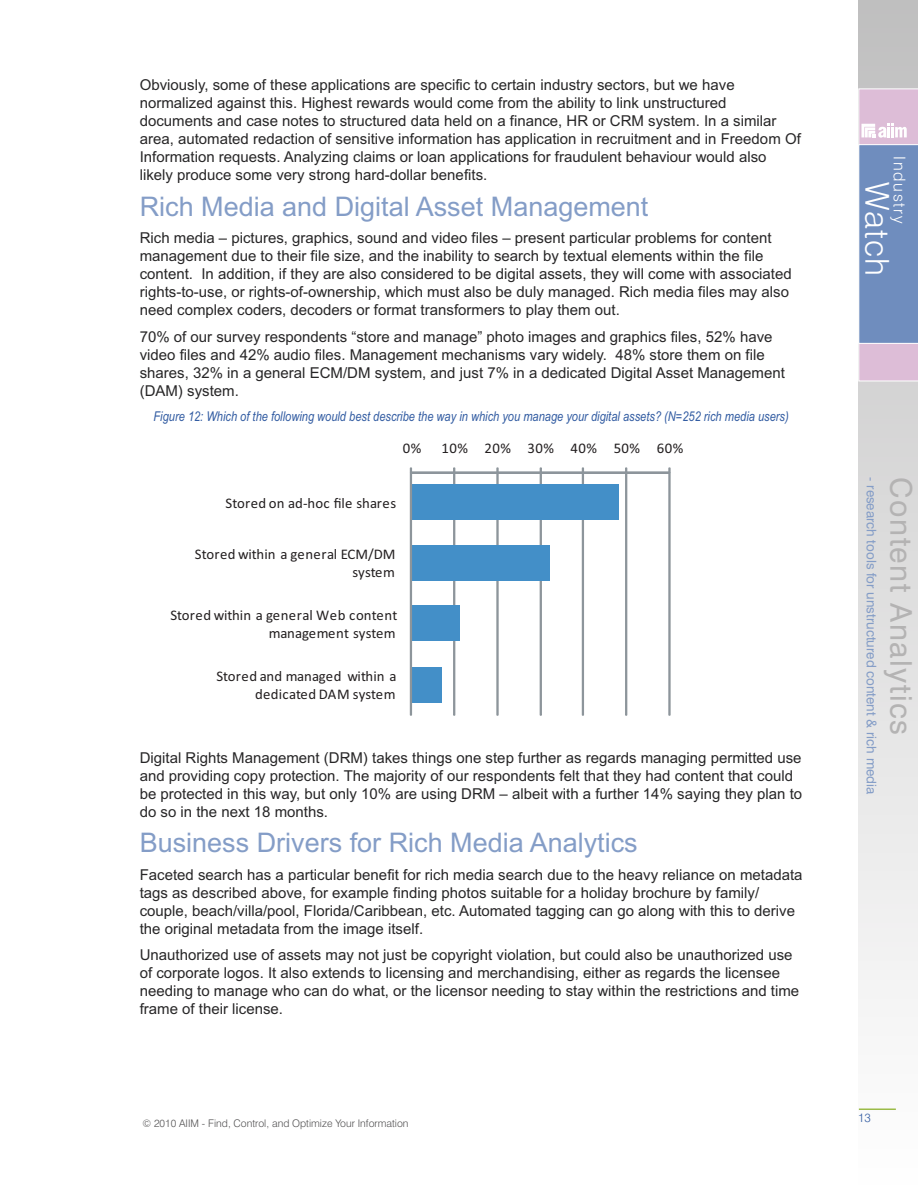
<style>
.page{position:relative;width:918px;height:1188px;background:#fff}
.page>*{position:absolute;margin:0;border:0;box-sizing:border-box;transform-origin:0 0}
.t1{font:300 33px "Swiss 721 BT";letter-spacing:.04em;color:#fff}
.t2{font:29.85px "Swiss 721 BT";letter-spacing:.05em;color:#b4b3b3}
.t3{font:27px "Arial";color:#849dc7}
.t4{font:300 16.2px "Swiss 721 BT";letter-spacing:.1em;color:#fff}
.t5{font:15px/18px "Arial";color:#272627}
.t6{font:14.7px/18.1px "Calibri";letter-spacing:.01em;color:#231f20;text-align:right}
.t7{font:14.7px "Calibri";letter-spacing:.03em;color:#231f20}
.t8{font:italic 13.5px "Arial Narrow";color:#325ca2}
.t9{font:13.35px "Swiss 721 BT";color:#849dc7}
.t10{font:300 12px "Swiss 721 BT";color:#325ca2}
.t11{font:300 10.5px "Swiss 721 BT";color:#525152}
</style>
<div class="page">
<svg style="left:859px;top:0;width:59px;height:999px"></svg>
<svg style="left:858px;top:88px;width:60px;height:293px;background:#9aa4ca"></svg>
<hr style="left:859px;top:1108px;width:37px;height:2px;background:#9bbb48">
<div style="left:668px;top:472px;width:3px;height:244px;border:1px solid #8d959b"></div>
<div style="left:625px;top:472px;width:2px;height:244px;border:1px solid #8d959b"></div>
<div style="left:582px;top:472px;width:2px;height:244px;border:1px solid #8d959b"></div>
<div style="left:540px;top:472px;width:2px;height:244px;border:1px solid #8d959b"></div>
<div style="left:496px;top:472px;width:3px;height:244px;border:1px solid #8d959b"></div>
<div style="left:453px;top:472px;width:2px;height:244px;border:1px solid #8d959b"></div>
<div style="left:412px;top:484px;width:207px;height:36px;background:#438fc8"></div>
<div style="left:412px;top:546px;width:137px;height:35px;background:#438fc8"></div>
<div style="left:412px;top:606px;width:47px;height:35px;background:#438fc8"></div>
<div style="left:412px;top:667px;width:29px;height:35px;background:#438fc8"></div>
<div style="left:410px;top:471px;width:260px;height:3px;border:1px solid #8d959b"></div>
<svg style="left:668px;top:467px;width:3px;height:6px"></svg>
<svg style="left:625px;top:467px;width:2px;height:6px"></svg>
<svg style="left:582px;top:467px;width:2px;height:6px"></svg>
<svg style="left:540px;top:467px;width:2px;height:6px"></svg>
<svg style="left:496px;top:467px;width:3px;height:6px"></svg>
<svg style="left:453px;top:467px;width:2px;height:6px"></svg>
<div style="left:410px;top:472px;width:2px;height:244px;border:1px solid #8d959b"></div>
<p class="t5" style="left:140px;top:78px;width:663px">Obviously, some of these applications are specific to certain industry sectors, but we have normalized against this. Highest rewards would come from the ability to link unstructured documents and case notes to structured data held on a finance, HR or CRM system. In a similar area, automated redaction of sensitive information has application in recruitment and in Freedom Of Information requests. Analyzing claims or loan applications for fraudulent behaviour would also likely produce some very strong hard-dollar benefits.</p>
<h3 class="t3" style="left:140px;top:196px;width:510px">Rich Media and Digital Asset Management</h3>
<p class="t5" style="left:140px;top:231px;width:653px">Rich media – pictures, graphics, sound and video files – present particular problems for content management due to their file size, and the inability to search by textual elements within the file content. In addition, if they are also considered to be digital assets, they will come with associated rights-to-use, or rights-of-ownership, which must also be duly managed. Rich media files may also need complex coders, decoders or format transformers to play them out.</p>
<p class="t5" style="left:140px;top:329px;width:647px">70% of our survey respondents “store and manage” photo images and graphics files, 52% have video files and 42% audio files. Management mechanisms vary widely. 48% store them on file shares, 32% in a general ECM/DM system, and just 7% in a dedicated Digital Asset Management (DAM) system.</p>
<p class="t8" style="left:154px;top:412px;width:637px">Figure 12: Which of the following would best describe the way in which you manage your digital assets? (N=252 rich media users)</p>
<p class="t6" style="left:403px;top:441px;width:20px">0%</p>
<p class="t7" style="left:441px;top:444px;width:243px">10% 20% 30% 40% 50% 60%</p>
<p class="t6" style="left:226px;top:495px;width:172px">Stored on ad-hoc file shares</p>
<p class="t6" style="left:195px;top:547px;width:202px">Stored within a general ECM/DM system</p>
<p class="t6" style="left:170px;top:607px;width:228px">Stored within a general Web content management system</p>
<p class="t6" style="left:216px;top:668px;width:182px">Stored and managed within a dedicated DAM system</p>
<p class="t5" style="left:140px;top:750px;width:664px">Digital Rights Management (DRM) takes things one step further as regards managing permitted use and providing copy protection. The majority of our respondents felt that they had content that could be protected in this way, but only 10% are using DRM – albeit with a further 14% saying they plan to do so in the next 18 months.</p>
<h3 class="t3" style="left:140px;top:833px;width:500px">Business Drivers for Rich Media Analytics</h3>
<p class="t5" style="left:140px;top:867px;width:664px">Faceted search has a particular benefit for rich media search due to the heavy reliance on metadata tags as described above, for example finding photos suitable for a holiday brochure by family/ couple, beach/villa/pool, Florida/Caribbean, etc. Automated tagging can go along with this to derive the original metadata from the image itself.</p>
<p class="t5" style="left:140px;top:948px;width:661px">Unauthorized use of assets may not just be copyright violation, but could also be unauthorized use of corporate logos. It also extends to licensing and merchandising, either as regards the licensee needing to manage who can do what, or the licensor needing to stay within the restrictions and time frame of their license.</p>
<p class="t11" style="left:143px;top:1120px;width:268px">© 2010 AIIM - Find, Control, and Optimize Your Information</p>
<p class="t4" style="left:906px;top:156px;width:68px;rotate:90deg">Industry</p>
<h1 class="t1" style="left:889px;top:182px;width:96px;rotate:90deg">Watch</h1>
<p class="t9" style="left:876px;top:477px;width:318px;rotate:90deg">- research tools for unstructured content &amp; rich media</p>
<h2 class="t2" style="left:912px;top:477px;width:259px;rotate:90deg">Content Analytics</h2>
<p class="t10" style="left:858px;top:1113px;width:14px">13</p>
</div>
